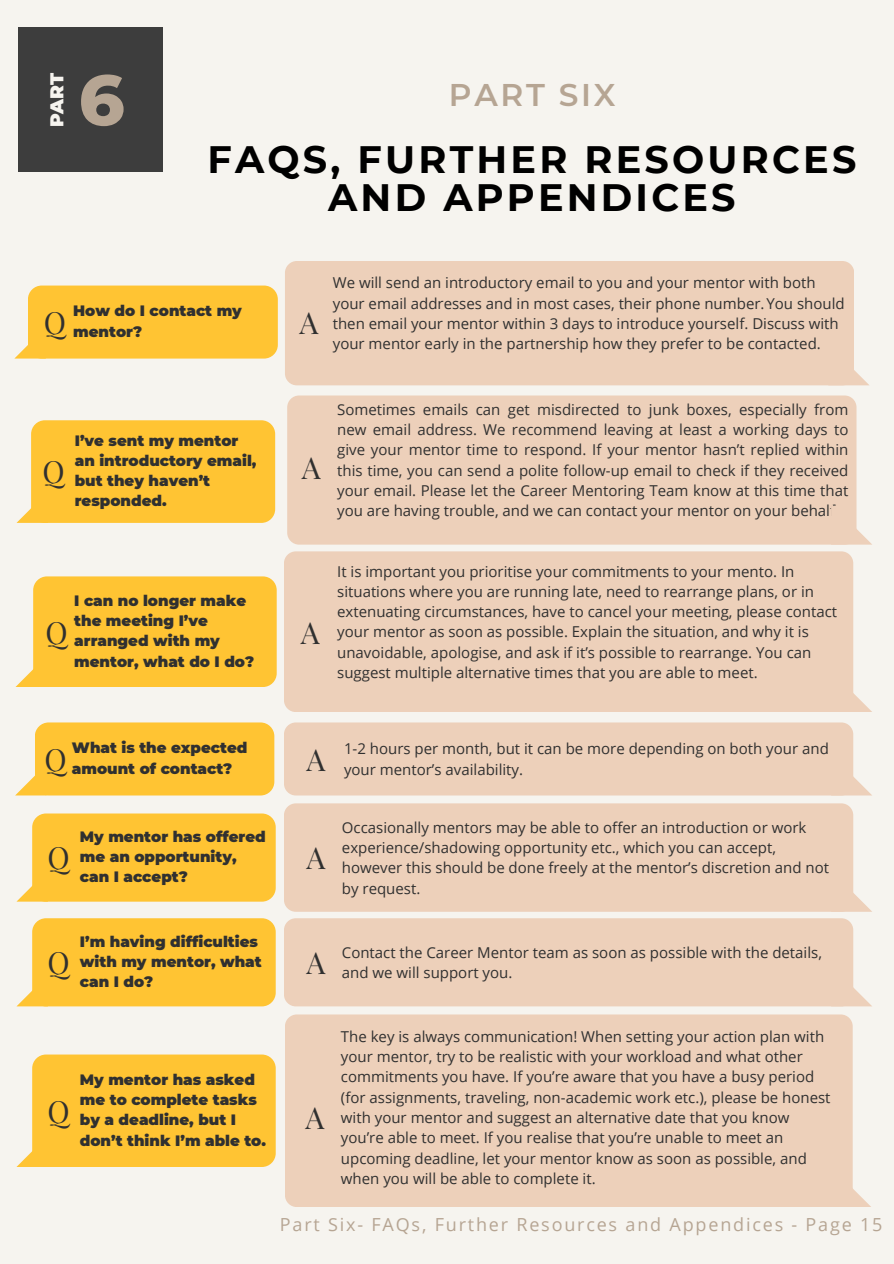
<style>
.page{position:relative;width:894px;height:1264px;background:#fff}
.page>*{position:absolute;margin:0;border:0;box-sizing:border-box;transform-origin:0 0}
.t1{font:800 70.95px "Montserrat";color:#b6a593}
.t2{font:700 38.1px/37.8px "Montserrat";letter-spacing:.085em;color:#000;text-align:center}
.t3{font:600 31.35px "Montserrat";letter-spacing:.085em;color:#b6a593}
.t4{font:30px "Playfair Display";color:#303030}
.t5{font:900 18.6px "Montserrat";color:#f6f4ef}
.t6{font:18px "Open Sans";letter-spacing:.1em;color:#b6a593}
.t7{font:15px/20.2px "Open Sans";color:#303030}
.t8{font:900 15px/20.2px "Montserrat";color:#303030}
</style>
<div class="page">
<div style="left:0;top:0;width:893px;height:1263px;background:#f6f4ef"></div>
<div style="left:28px;top:285px;width:250px;height:73px;background:#ffc433;border-radius:14px"></div>
<svg style="left:15px;top:345px;width:23px;height:13px"></svg>
<svg style="left:845px;top:344px;width:24px;height:41px"></svg>
<div style="left:285px;top:261px;width:568px;height:124px;background:#edd0ba;border-radius:12px"></div>
<div style="left:31px;top:420px;width:244px;height:103px;background:#ffc433;border-radius:14px"></div>
<svg style="left:16px;top:491px;width:25px;height:32px"></svg>
<div style="left:287px;top:395px;width:569px;height:149px;background:#edd0ba;border-radius:12px"></div>
<svg style="left:848px;top:503px;width:24px;height:41px"></svg>
<div style="left:33px;top:576px;width:243px;height:111px;background:#ffc433;border-radius:14px"></div>
<svg style="left:15px;top:655px;width:28px;height:32px"></svg>
<div style="left:284px;top:551px;width:569px;height:161px;background:#edd0ba;border-radius:12px"></div>
<svg style="left:845px;top:671px;width:27px;height:41px"></svg>
<div style="left:35px;top:722px;width:239px;height:73px;background:#ffc433;border-radius:14px"></div>
<svg style="left:15px;top:775px;width:30px;height:20px"></svg>
<div style="left:284px;top:722px;width:569px;height:73px;background:#edd0ba;border-radius:12px"></div>
<svg style="left:845px;top:754px;width:27px;height:41px"></svg>
<div style="left:32px;top:813px;width:243px;height:88px;background:#ffc433;border-radius:14px"></div>
<svg style="left:17px;top:870px;width:25px;height:31px"></svg>
<div style="left:284px;top:803px;width:569px;height:108px;background:#edd0ba;border-radius:12px"></div>
<svg style="left:845px;top:870px;width:26px;height:41px"></svg>
<div style="left:32px;top:918px;width:243px;height:88px;background:#ffc433;border-radius:14px"></div>
<svg style="left:17px;top:974px;width:25px;height:32px"></svg>
<div style="left:284px;top:918px;width:569px;height:88px;background:#edd0ba;border-radius:12px"></div>
<svg style="left:845px;top:965px;width:27px;height:41px"></svg>
<div style="left:32px;top:1054px;width:243px;height:112px;background:#ffc433;border-radius:14px"></div>
<svg style="left:17px;top:1135px;width:25px;height:31px"></svg>
<div style="left:285px;top:1014px;width:567px;height:192px;background:#edd0ba;border-radius:12px"></div>
<svg style="left:844px;top:1165px;width:26px;height:41px"></svg>
<div style="left:18px;top:28px;width:144px;height:144px;background:#3d3d3d"></div>
<p class="t5" style="left:46px;top:127px;width:56px;rotate:-90deg">PART</p>
<h1 class="t1" style="left:79px;top:56px;width:48px">6</h1>
<h3 class="t3" style="left:449px;top:76px;width:168px">PART SIX</h3>
<h2 class="t2" style="left:207px;top:140px;width:650px">FAQS, FURTHER RESOURCES<br>AND APPENDICES</h2>
<h3 class="t4" style="left:44px;top:301px;width:24px">Q</h3>
<p class="t8" style="left:73px;top:301px;width:170px">How do I contact my mentor?</p>
<h3 class="t4" style="left:299px;top:301px;width:20px">A</h3>
<p class="t7" style="left:333px;top:272px;width:513px">We will send an introductory email to you and your mentor with both your email addresses and in most cases, their phone number.You should then email your mentor within 3 days to introduce yourself. Discuss with your mentor early in the partnership how they prefer to be contacted.</p>
<h3 class="t4" style="left:42px;top:451px;width:24px">Q</h3>
<p class="t8" style="left:75px;top:430px;width:183px">I’ve sent my mentor an introductory email, but they haven’t responded.</p>
<p class="t8" style="left:74px;top:590px;width:181px">I can no longer make the meeting I’ve arranged with my mentor, what do I do?</p>
<h3 class="t4" style="left:46px;top:611px;width:24px">Q</h3>
<h3 class="t4" style="left:302px;top:446px;width:20px">A</h3>
<p class="t7" style="left:337px;top:399px;width:512px;text-align:justify">Sometimes emails can get misdirected to junk boxes, especially from new email address. We recommend leaving at least a working days to give your mentor time to respond. If your mentor hasn’t replied within this time, you can send a polite follow-up email to check if they received your email. Please let the Career Mentoring Team know at this time that you are having trouble, and we can contact your mentor on your behalf.</p>
<h3 class="t4" style="left:301px;top:611px;width:20px">A</h3>
<p class="t7" style="left:337px;top:560px;width:501px">It is important you prioritise your commitments to your mento. In situations where you are running late, need to rearrange plans, or in extenuating circumstances, have to cancel your meeting, please contact your mentor as soon as possible. Explain the situation, and why it is unavoidable, apologise, and ask if it’s possible to rearrange. You can suggest multiple alternative times that you are able to meet.</p>
<h3 class="t4" style="left:45px;top:738px;width:24px">Q</h3>
<p class="t8" style="left:72px;top:737px;width:177px">What is the expected amount of contact?</p>
<h3 class="t4" style="left:306px;top:738px;width:20px">A</h3>
<p class="t7" style="left:344px;top:738px;width:486px">1-2 hours per month, but it can be more depending on both your and your mentor’s availability.</p>
<h3 class="t4" style="left:47px;top:837px;width:24px">Q</h3>
<p class="t8" style="left:80px;top:826px;width:187px">My mentor has offered me an opportunity, can I accept?</p>
<h3 class="t4" style="left:47px;top:941px;width:24px">Q</h3>
<p class="t8" style="left:80px;top:931px;width:183px">I’m having difficulties with my mentor, what can I do?</p>
<h3 class="t4" style="left:306px;top:837px;width:20px">A</h3>
<p class="t7" style="left:342px;top:816px;width:488px">Occasionally mentors may be able to offer an introduction or work experience/shadowing opportunity etc., which you can accept, however this should be done freely at the mentor’s discretion and not by request.</p>
<h3 class="t4" style="left:306px;top:941px;width:20px">A</h3>
<p class="t7" style="left:342px;top:941px;width:481px">Contact the Career Mentor team as soon as possible with the details, and we will support you.</p>
<h3 class="t4" style="left:47px;top:1090px;width:24px">Q</h3>
<p class="t8" style="left:80px;top:1069px;width:188px">My mentor has asked me to complete tasks by a deadline, but I don’t think I’m able to.</p>
<p class="t7" style="left:341px;top:1026px;width:491px">The key is always communication! When setting your action plan with your mentor, try to be realistic with your workload and what other commitments you have. If you’re aware that you have a busy period (for assignments, traveling, non-academic work etc.), please be honest with your mentor and suggest an alternative date that you know you’re able to meet. If you realise that you’re unable to meet an upcoming deadline, let your mentor know as soon as possible, and when you will be able to complete it.</p>
<p class="t6" style="left:280px;top:1212px;width:604px">Part Six- FAQs, Further Resources and Appendices - Page 15</p>
<h3 class="t4" style="left:305px;top:1096px;width:20px">A</h3>
</div>
